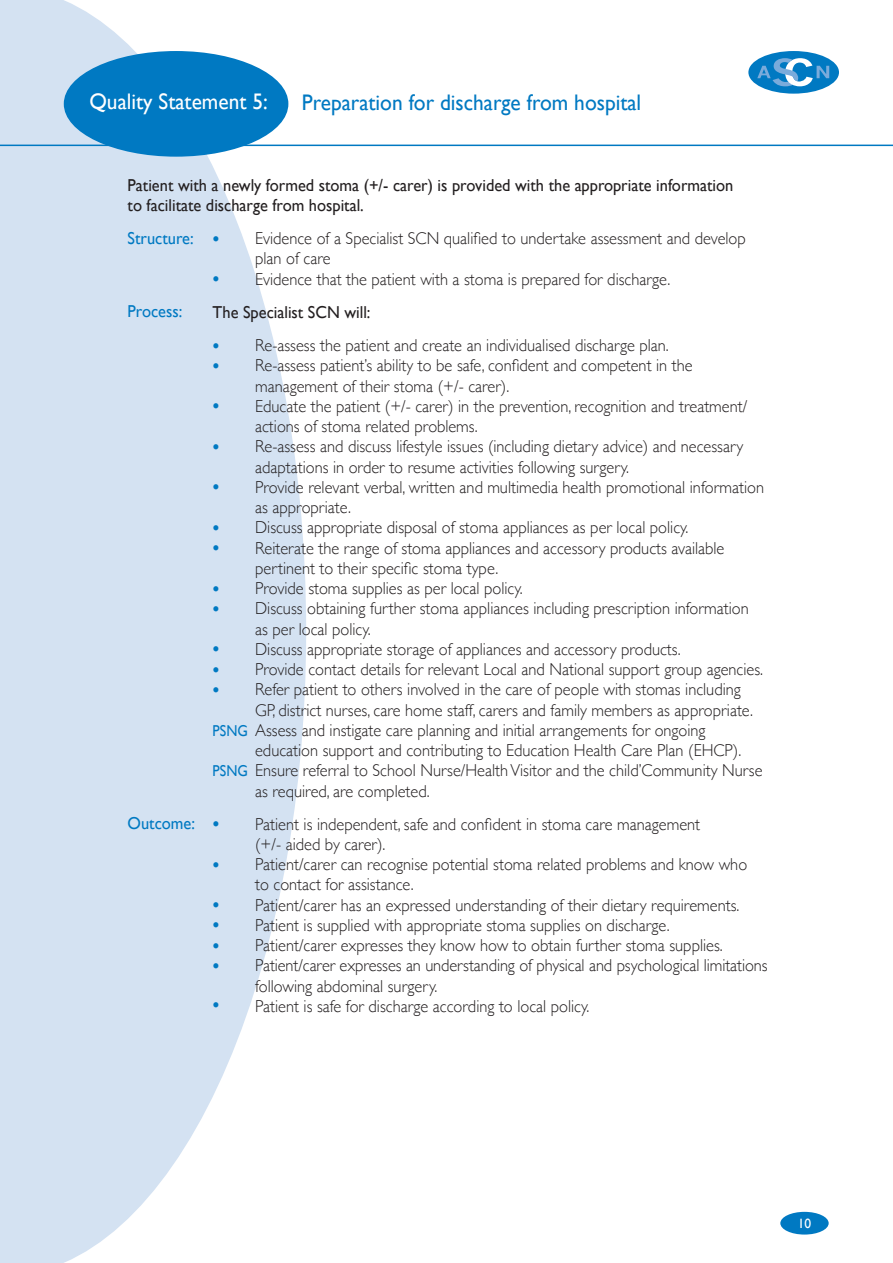
<style>
.page{position:relative;width:893px;height:1263px;background:#fff}
.page>*{position:absolute;margin:0;border:0;box-sizing:border-box;transform-origin:0 0}
.t1{font:22.5px "Gill Sans";color:#0079c2;scale:.95 1}
.t2{font:22.5px "Gill Sans";color:#fff;scale:.95 1}
.t3{font:300 17.25px/20.2px "Gill Sans";color:#231f20;scale:.95 1}
.t4{font:17.25px/20.2px "Gill Sans";color:#231f20;scale:.95 1}
.t5{font:17.25px "Gill Sans";color:#0079c2;scale:.95 1}
.t6{font:13.5px "Gill Sans";color:#fff}
.s1{font-weight:400;font-size:21px;color:#0079c2}
.s2{font-weight:400}
.s3{font-weight:400;font-size:15.75px;color:#0079c2}
</style>
<div class="page">
<svg style="left:0;top:0;width:306px;height:1263px;fill:#d4e2f2"></svg>
<div style="left:780px;top:1212px;width:49px;height:22px;background:#0079c2;border-radius:50%"></div>
<div style="left:748px;top:51px;width:91px;height:43px;background:#0079c2;border-radius:50%"></div>
<svg style="left:757px;top:58px;width:72px;height:28px"></svg>
<div style="left:64px;top:51px;width:224px;height:106px;background:#0079c2;border-radius:50%"></div>
<hr style="left:0;top:145px;width:893px;height:1px;background:#0079c2">
<h1 class="t2" style="left:89px;top:88px;width:189px">Quality Statement 5:</h1>
<h1 class="t1" style="left:302px;top:89px;width:359px">Preparation for discharge from hospital</h1>
<p class="t4" style="left:128px;top:174px;width:639px">Patient with a newly formed stoma (+/- carer) is provided with the appropriate information to facilitate discharge from hospital.</p>
<p class="t5" style="left:128px;top:228px;width:71px">Structure:</p>
<p class="t5" style="left:128px;top:301px;width:59px">Process:</p>
<p class="t5" style="left:128px;top:813px;width:72px">Outcome:</p>
<p class="t3" style="left:255px;top:228px;width:518px;text-indent:-43px"><span class="s1">•</span> Evidence of a Specialist SCN qualified to undertake assessment and develop plan of care</p>
<p class="t3" style="left:213px;top:261px;width:483px;line-height:33.5px"><span class="s1">•</span> Evidence that the patient with a stoma is prepared for discharge.<br><span class="s2">The Specialist SCN will:</span></p>
<p class="t3" style="left:213px;top:334px;width:482px"><span class="s1">•</span> Re-assess the patient and create an individualised discharge plan.</p>
<p class="t3" style="left:255px;top:355px;width:462px;text-indent:-43px"><span class="s1">•</span> Re-assess patient’s ability to be safe, confident and competent in the management of their stoma (+/- carer).</p>
<p class="t3" style="left:255px;top:395px;width:520px;text-indent:-43px"><span class="s1">•</span> Educate the patient (+/- carer) in the prevention, recognition and treatment/ actions of stoma related problems.</p>
<p class="t3" style="left:255px;top:436px;width:515px;text-indent:-43px"><span class="s1">•</span> Re-assess and discuss lifestyle issues (including dietary advice) and necessary adaptations in order to resume activities following surgery.</p>
<p class="t3" style="left:255px;top:476px;width:537px;text-indent:-43px"><span class="s1">•</span> Provide relevant verbal, written and multimedia health promotional information as appropriate.</p>
<p class="t3" style="left:213px;top:517px;width:502px"><span class="s1">•</span> Discuss appropriate disposal of stoma appliances as per local policy.</p>
<p class="t3" style="left:255px;top:537px;width:495px;text-indent:-43px"><span class="s1">•</span> Reiterate the range of stoma appliances and accessory products available pertinent to their specific stoma type.</p>
<p class="t3" style="left:213px;top:577px;width:328px"><span class="s1">•</span> Provide stoma supplies as per local policy.</p>
<p class="t3" style="left:255px;top:598px;width:521px;text-indent:-43px"><span class="s1">•</span> Discuss obtaining further stoma appliances including prescription information as per local policy.</p>
<p class="t3" style="left:213px;top:638px;width:494px"><span class="s1">•</span> Discuss appropriate storage of appliances and accessory products.</p>
<p class="t3" style="left:213px;top:658px;width:581px"><span class="s1">•</span> Provide contact details for relevant Local and National support group agencies.</p>
<p class="t3" style="left:213px;top:679px;width:557px"><span class="s1">•</span> Refer patient to others involved in the care of people with stomas including</p>
<p class="t3" style="left:255px;top:699px;width:526px">GP, district nurses, care home staff, carers and family members as appropriate.</p>
<p class="t3" style="left:213px;top:719px;width:520px"><span class="s3">PSNG</span> Assess and instigate care planning and initial arrangements for ongoing</p>
<p class="t3" style="left:255px;top:739px;width:513px">education support and contributing to Education Health Care Plan (EHCP).</p>
<p class="t3" style="left:213px;top:760px;width:580px"><span class="s3">PSNG</span> Ensure referral to School Nurse/Health Visitor and the child’Community Nurse</p>
<p class="t3" style="left:255px;top:780px;width:185px">as required, are completed.</p>
<p class="t3" style="left:255px;top:813px;width:470px;text-indent:-43px"><span class="s1">•</span> Patient is independent, safe and confident in stoma care management (+/- aided by carer).</p>
<p class="t3" style="left:255px;top:853px;width:519px;text-indent:-43px"><span class="s1">•</span> Patient/carer can recognise potential stoma related problems and know who to contact for assistance.</p>
<p class="t3" style="left:213px;top:894px;width:556px"><span class="s1">•</span> Patient/carer has an expressed understanding of their dietary requirements.</p>
<p class="t3" style="left:213px;top:914px;width:483px"><span class="s1">•</span> Patient is supplied with appropriate stoma supplies on discharge.</p>
<p class="t3" style="left:213px;top:934px;width:538px"><span class="s1">•</span> Patient/carer expresses they know how to obtain further stoma supplies.</p>
<p class="t3" style="left:255px;top:955px;width:541px;text-indent:-43px"><span class="s1">•</span> Patient/carer expresses an understanding of physical and psychological limitations following abdominal surgery.</p>
<p class="t3" style="left:213px;top:995px;width:398px"><span class="s1">•</span> Patient is safe for discharge according to local policy.</p>
<p class="t6" style="left:798px;top:1215px;width:15px">10</p>
</div>
